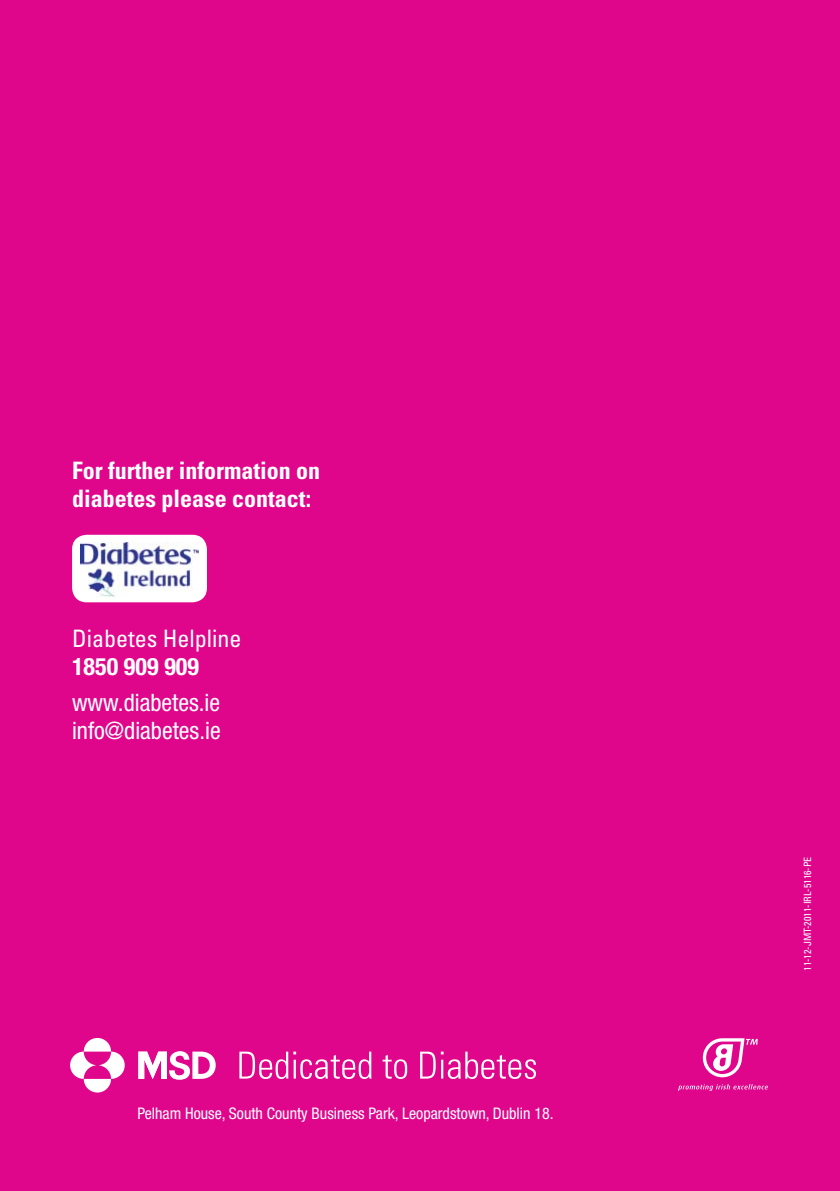
<style>
.page{position:relative;width:840px;height:1191px;background:#fff}
.page>*{position:absolute;margin:0;border:0;box-sizing:border-box;transform-origin:0 0}
.t1{font:700 condensed 24px/28px "Univers";color:#fff}
.t2{font:condensed 24px "Helvetica Neue";color:#fff}
.t3{font:condensed 24px "Univers";color:#fff}
.t4{font:700 condensed 24px "Helvetica Neue";color:#fff}
.t5{font:condensed 16px "Helvetica Neue LT Std";color:#fff}
.t6{font:condensed 10px "Univers";color:#fff}
</style>
<div class="page">
<div style="left:0;top:0;width:839px;height:1191px;background:#df068c"></div>
<svg style="left:84px;top:1038px;width:27px;height:13px"></svg>
<svg style="left:84px;top:1079px;width:27px;height:13px"></svg>
<svg style="left:70px;top:1051px;width:26px;height:28px"></svg>
<svg style="left:99px;top:1051px;width:26px;height:28px"></svg>
<svg style="left:138px;top:1051px;width:77px;height:29px"></svg>
<svg style="left:239px;top:1051px;width:132px;height:28px;background:#e745a9"></svg>
<svg style="left:382px;top:1054px;width:25px;height:25px"></svg>
<svg style="left:420px;top:1051px;width:115px;height:28px;background:#e746a9"></svg>
<svg style="left:702px;top:1038px;width:55px;height:39px"></svg>
<svg style="left:677px;top:1084px;width:90px;height:6px"></svg>
<div style="left:72px;top:535px;width:135px;height:67px;background:#fff;border-radius:15px"></div>
<img style="left:81px;top:542px;width:117px;height:54px">
<p class="t1" style="left:72px;top:456px;width:249px">For further information on diabetes please contact:</p>
<p class="t3" style="left:72px;top:623px;width:171px">Diabetes Helpline</p>
<p class="t4" style="left:72px;top:651px;width:128px">1850 909 909</p>
<p class="t2" style="left:72px;top:688px;width:149px">www.diabetes.ie</p>
<p class="t2" style="left:72px;top:716px;width:150px">info@diabetes.ie</p>
<p class="t5" style="left:137px;top:1104px;width:417px">Pelham House, South County Business Park, Leopardstown, Dublin 18.</p>
<p class="t6" style="left:800px;top:971px;width:116px;rotate:-90deg">11-12-JMT-2011-IRL-5116-PE</p>
</div>
